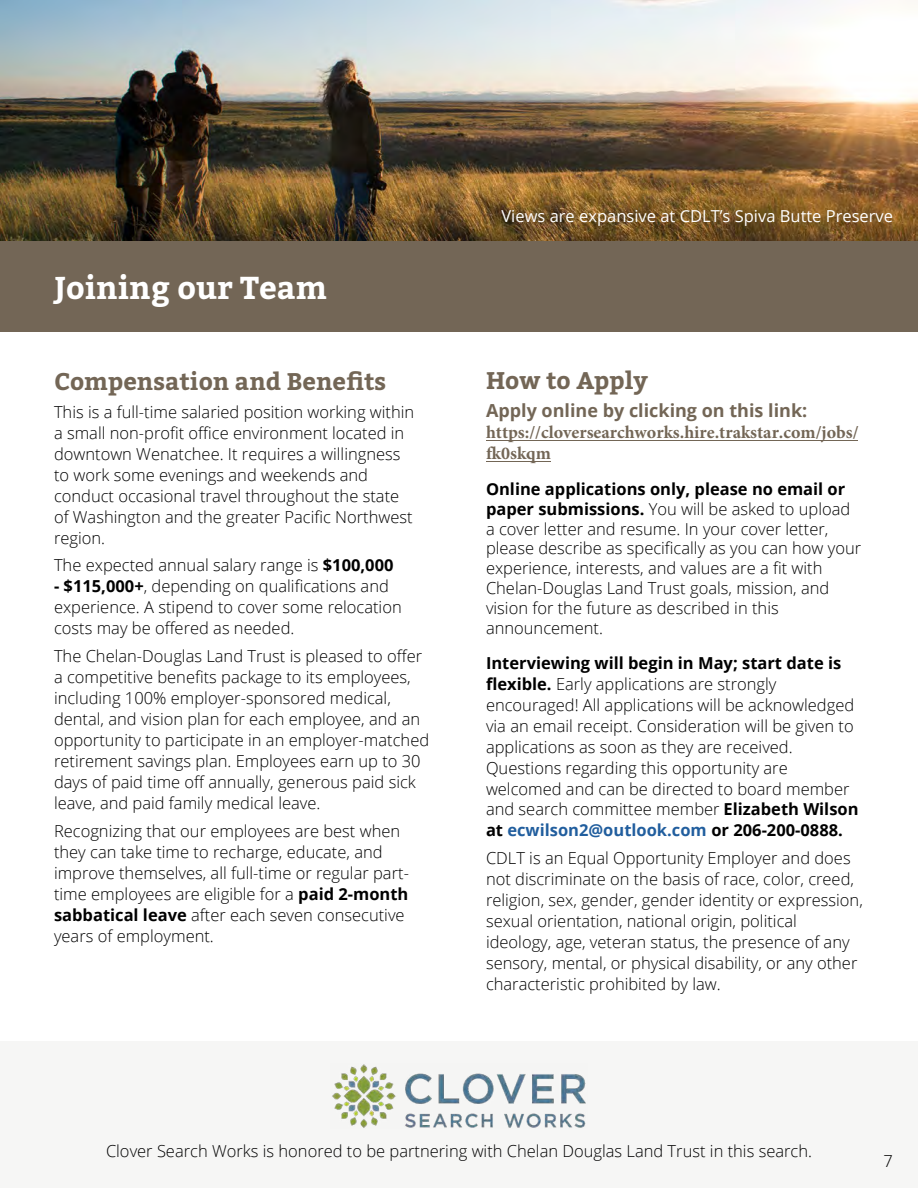
<style>
.page{position:relative;width:918px;height:1188px;background:#fff}
.page>*{position:absolute;margin:0;border:0;box-sizing:border-box;transform-origin:0 0}
.t1{font:700 31.5px "Bitter";color:#fff}
.t2{font:700 24px "Bitter";color:#736656}
.t3{font:700 18px/21.1px "Minion Pro";color:#736656}
.t4{font:700 18px "Open Sans";color:#736656}
.t5{font:300 16.5px/21px "Open Sans";color:#000}
.t6{font:16.5px "Open Sans";color:#fff}
.s1{font-weight:700}
.s2{font-weight:700;color:#215e9e}
</style>
<div class="page">
<div style="left:0;top:1041px;width:918px;height:147px;background:#f6f6f5"></div>
<img style="left:0;top:0;width:918px;height:242px">
<hr style="left:486px;top:461px;width:65px;height:1px;background:#736656">
<hr style="left:486px;top:440px;width:372px;height:1px;background:#736656">
<div style="left:0;top:242px;width:918px;height:90px;background:#736656"></div>
<img style="left:332px;top:1064px;width:254px;height:64px">
<h1 class="t1" style="left:54px;top:267px;width:274px">Joining our Team</h1>
<h2 class="t2" style="left:54px;top:366px;width:334px">Compensation and Benefits</h2>
<p class="t5" style="left:54px;top:401px;width:362px">This is a full-time salaried position working within a small non-profit office environment located in downtown Wenatchee. It requires a willingness to work some evenings and weekends and conduct occasional travel throughout the state of Washington and the greater Pacific Northwest region.</p>
<p class="t5" style="left:54px;top:554px;width:341px">The expected annual salary range is <span class="s1">$100,000</span></p>
<p class="t5" style="left:54px;top:575px;width:349px"><span class="s1">- $115,000+</span>, depending on qualifications and experience. A stipend to cover some relocation costs may be offered as needed.</p>
<p class="t5" style="left:54px;top:645px;width:377px">The Chelan-Douglas Land Trust is pleased to offer a competitive benefits package to its employees, including 100% employer-sponsored medical, dental, and vision plan for each employee, and an opportunity to participate in an employer-matched retirement savings plan. Employees earn up to 30 days of paid time off annually, generous paid sick leave, and paid family medical leave.</p>
<p class="t5" style="left:54px;top:820px;width:356px">Recognizing that our employees are best when they can take time to recharge, educate, and improve themselves, all full-time or regular part&shy;time employees are eligible for a <span class="s1">paid 2-month sabbatical leave</span> after each seven consecutive years of employment.</p>
<p class="t6" style="left:502px;top:205px;width:393px">Views are expansive at CDLT’s Spiva Butte Preserve</p>
<h2 class="t2" style="left:486px;top:365px;width:163px">How to Apply</h2>
<p class="t4" style="left:486px;top:398px;width:323px">Apply online by clicking on this link:</p>
<p class="t3" style="left:486px;top:421px;width:374px">https://cloversearchworks.hire.trakstar.com/jobs/ fk0skqm</p>
<p class="t5" style="left:486px;top:479px;width:377px;line-height:19.8px"><span class="s1">Online applications only, please no email or paper submissions.</span> You will be asked to upload a cover letter and resume. In your cover letter, please describe as specifically as you can how your experience, interests, and values are a fit with Chelan-Douglas Land Trust goals, mission, and vision for the future as described in this announcement.</p>
<p class="t5" style="left:486px;top:652px;width:374px"><span class="s1">Interviewing will begin in May; start date is flexible.</span> Early applications are strongly encouraged! All applications will be acknowledged via an email receipt. Consideration will be given to applications as soon as they are received.<br>Questions regarding this opportunity are welcomed and can be directed to board member and search committee member <span class="s1">Elizabeth Wilson at</span> <span class="s2">ecwilson2@outlook.com</span> <span class="s1">or 206-200-0888.</span></p>
<p class="t5" style="left:486px;top:847px;width:378px">CDLT is an Equal Opportunity Employer and does not discriminate on the basis of race, color, creed, religion, sex, gender, gender identity or expression, sexual orientation, national origin, political ideology, age, veteran status, the presence of any sensory, mental, or physical disability, or any other characteristic prohibited by law.</p>
<p class="t5" style="left:106px;top:1140px;width:708px">Clover Search Works is honored to be partnering with Chelan Douglas Land Trust in this search.</p>
<p class="t5" style="left:883px;top:1150px;width:11px">7</p>
</div>
